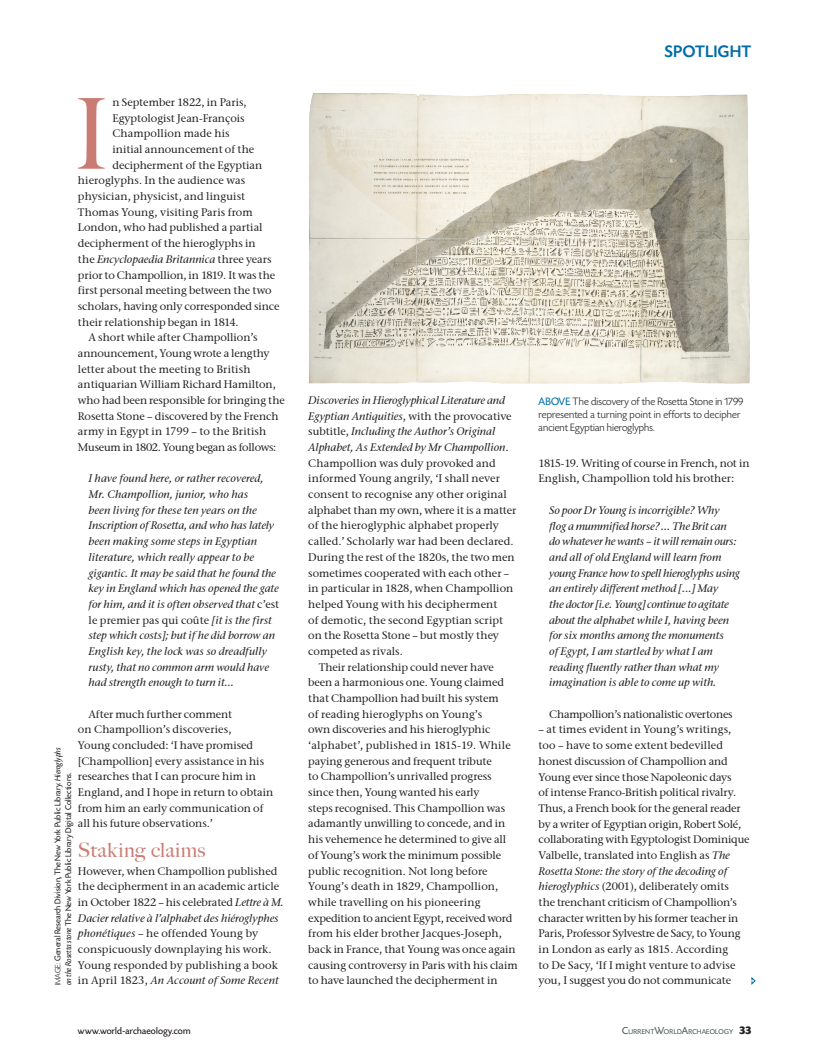
<style>
.page{position:relative;width:815px;height:1063px;background:#fff}
.page>*{position:absolute;margin:0;border:0;box-sizing:border-box;transform-origin:0 0}
.t1{font:500 98.12px "Big Caslon";color:#ca7c73;scale:.9 1}
.t2{font:500 20px "Big Caslon";letter-spacing:.015em;color:#ca7c73;scale:1.04 1}
.t3{font:500 17.5px "Today SHOP";letter-spacing:.025em;color:#006da6}
.t4{font:300 11.25px/13.1px "Today SHOP";letter-spacing:.01em;color:#231f20}
.t5{font:11px/15.6px "Stone Serif ITCTT Medium";color:#231f20}
.t6{font:italic 11px/15.6px "Stone Serif ITCTT Medium";color:#231f20}
.t7{font:11px "Stone Serif ITCTT Medium";letter-spacing:-.02em;color:#231f20}
.t8{font:11px "Stone Serif ITCTT Medium";letter-spacing:.02em;color:#231f20}
.t9{font:10px "Today SHOP";letter-spacing:.025em;color:#110a0c}
.t10{font:8.75px/10.5px "Today SHOP";letter-spacing:.01em;color:#231f20}
.t11{font:7.38px "Today SHOP";letter-spacing:.03em;color:#475950}
.s1{font-style:normal}
.s2{font-style:italic}
.s3{font-weight:300;font-size:8.12px}
.s4{font-weight:400;color:#006da6}
.s5{font-size:10.62px}
.s6{font-weight:700;font-size:11.75px;color:#231f20}
</style>
<div class="page">
<svg style="left:751px;top:977px;width:5px;height:8px"></svg>
<img style="left:309px;top:93px;width:441px;height:291px">
<h1 class="t1" style="left:74px;top:77px;width:41px">I</h1>
<p class="t5" style="left:112px;top:94px;width:136px">n September 1822, in Paris,</p>
<p class="t5" style="left:112px;top:110px;width:134px">Egyptologist Jean-François</p>
<p class="t5" style="left:112px;top:126px;width:119px">Champollion made his</p>
<p class="t5" style="left:112px;top:141px;width:143px">initial announcement of the</p>
<p class="t5" style="left:112px;top:157px;width:151px">decipherment of the Egyptian</p>
<p class="t5" style="left:78px;top:173px;width:169px">hieroglyphs. In the audience was</p>
<p class="t5" style="left:78px;top:188px;width:169px">physician, physicist, and linguist</p>
<p class="t5" style="left:78px;top:204px;width:176px">Thomas Young, visiting Paris from</p>
<p class="t5" style="left:78px;top:220px;width:186px">London, who had published a partial</p>
<p class="t5" style="left:78px;top:235px;width:179px">decipherment of the hieroglyphs in</p>
<p class="t6" style="left:78px;top:251px;width:195px"><span class="s1">the</span> Encyclopaedia Britannica <span class="s1">three years</span></p>
<p class="t5" style="left:78px;top:267px;width:199px">prior to Champollion, in 1819. It was the</p>
<p class="t5" style="left:78px;top:282px;width:195px">first personal meeting between the two</p>
<p class="t5" style="left:78px;top:298px;width:203px">scholars, having only corresponded since</p>
<p class="t5" style="left:78px;top:314px;width:162px">their relationship began in 1814.</p>
<p class="t5" style="left:89px;top:329px;width:170px">A short while after Champollion’s</p>
<p class="t5" style="left:78px;top:345px;width:193px">announcement, Young wrote a lengthy</p>
<p class="t5" style="left:78px;top:361px;width:174px">letter about the meeting to British</p>
<p class="t5" style="left:78px;top:377px;width:199px">antiquarian William Richard Hamilton,</p>
<p class="t5" style="left:78px;top:392px;width:208px">who had been responsible for bringing the</p>
<p class="t5" style="left:78px;top:408px;width:202px">Rosetta Stone – discovered by the French</p>
<p class="t5" style="left:78px;top:424px;width:190px">army in Egypt in 1799 – to the British</p>
<p class="t7" style="left:78px;top:440px;width:200px">Museum in 1802. Young began as follows:</p>
<p class="t6" style="left:89px;top:471px;width:192px">I have found here, or rather recovered, Mr. Champollion, junior, who has<br>been living for these ten years on the Inscription of Rosetta, and who has lately been making some steps in Egyptian literature, which really appear to be gigantic. It may be said that he found the key in England which has opened the gate for him, and it is often observed that <span class="s1">c’est le premier pas qui coûte</span> [it is the first step which costs]; but if he did borrow an English key, the lock was so dreadfully rusty, that no common arm would have had strength enough to turn it…</p>
<p class="t5" style="left:78px;top:706px;width:197px;text-indent:11px">After much further comment<br>on Champollion’s discoveries,<br>Young concluded: ‘I have promised [Champollion] every assistance in his researches that I can procure him in England, and I hope in return to obtain from him an early communication of all his future observations.’</p>
<h2 class="t2" style="left:78px;top:838px;width:124px">Staking claims</h2>
<p class="t5" style="left:78px;top:863px;width:207px">However, when Champollion published the decipherment in an academic article in October 1822 – his celebrated <span class="s2">Lettre à M.<br>Dacier relative à l’alphabet des hiéroglyphes phonétiques</span> – he offended Young by conspicuously downplaying his work.<br>Young responded by publishing a book in April 1823, <span class="s2">An Account of Some Recent</span></p>
<p class="t10" style="left:53px;top:985px;width:240px;rotate:-90deg"><span class="s3">IMAGE:</span> General Research Division, The New York Public Library. <span class="s2">Hieroglyphs on the Rosetta stone</span> The New York Public Library Digital Collections.</p>
<h3 class="t3" style="left:665px;top:42px;width:88px">SPOTLIGHT</h3>
<p class="t6" style="left:308px;top:392px;width:198px">Discoveries in Hieroglyphical Literature and</p>
<p class="t6" style="left:308px;top:408px;width:205px">Egyptian Antiquities<span class="s1">, with the provocative</span></p>
<p class="t6" style="left:308px;top:424px;width:189px"><span class="s1">subtitle,</span> Including the Author’s Original</p>
<p class="t6" style="left:308px;top:439px;width:202px">Alphabet, As Extended by Mr Champollion<span class="s1">.</span></p>
<p class="t5" style="left:308px;top:455px;width:189px">Champollion was duly provoked and</p>
<p class="t5" style="left:308px;top:471px;width:193px">informed Young angrily, ‘I shall never</p>
<p class="t5" style="left:308px;top:486px;width:200px">consent to recognise any other original</p>
<p class="t5" style="left:308px;top:502px;width:210px">alphabet than my own, where it is a matter</p>
<p class="t5" style="left:308px;top:518px;width:192px">of the hieroglyphic alphabet properly</p>
<p class="t5" style="left:308px;top:533px;width:207px">called.’ Scholarly war had been declared.</p>
<p class="t5" style="left:308px;top:549px;width:208px">During the rest of the 1820s, the two men</p>
<p class="t5" style="left:308px;top:565px;width:202px">sometimes cooperated with each other –</p>
<p class="t5" style="left:308px;top:580px;width:207px">in particular in 1828, when Champollion</p>
<p class="t5" style="left:308px;top:596px;width:191px">helped Young with his decipherment</p>
<p class="t5" style="left:308px;top:612px;width:196px">of demotic, the second Egyptian script</p>
<p class="t5" style="left:308px;top:627px;width:192px">on the Rosetta Stone – but mostly they</p>
<p class="t5" style="left:308px;top:643px;width:96px">competed as rivals.</p>
<p class="t5" style="left:319px;top:659px;width:176px">Their relationship could never have</p>
<p class="t5" style="left:308px;top:675px;width:197px">been a harmonious one. Young claimed</p>
<p class="t5" style="left:308px;top:690px;width:192px">that Champollion had built his system</p>
<p class="t5" style="left:308px;top:706px;width:175px">of reading hieroglyphs on Young’s</p>
<p class="t5" style="left:308px;top:722px;width:184px">own discoveries and his hieroglyphic</p>
<p class="t8" style="left:308px;top:738px;width:204px">‘alphabet’, published in 1815-19. While</p>
<p class="t5" style="left:308px;top:753px;width:185px">paying generous and frequent tribute</p>
<p class="t5" style="left:308px;top:769px;width:185px">to Champollion’s unrivalled progress</p>
<p class="t5" style="left:308px;top:784px;width:173px">since then, Young wanted his early</p>
<p class="t5" style="left:308px;top:800px;width:198px">steps recognised. This Champollion was</p>
<p class="t5" style="left:308px;top:816px;width:199px">adamantly unwilling to concede, and in</p>
<p class="t5" style="left:308px;top:831px;width:199px">his vehemence he determined to give all</p>
<p class="t5" style="left:308px;top:847px;width:194px">of Young’s work the minimum possible</p>
<p class="t5" style="left:308px;top:863px;width:181px">public recognition. Not long before</p>
<p class="t5" style="left:308px;top:878px;width:192px">Young’s death in 1829, Champollion,</p>
<p class="t5" style="left:308px;top:894px;width:174px">while travelling on his pioneering</p>
<p class="t7" style="left:308px;top:911px;width:206px">expedition to ancient Egypt, received word</p>
<p class="t5" style="left:308px;top:925px;width:195px">from his elder brother Jacques-Joseph,</p>
<p class="t5" style="left:308px;top:941px;width:209px">back in France, that Young was once again</p>
<p class="t5" style="left:308px;top:957px;width:211px">causing controversy in Paris with his claim</p>
<p class="t5" style="left:308px;top:973px;width:191px">to have launched the decipherment in</p>
<p class="t4" style="left:539px;top:395px;width:206px"><span class="s4">ABOVE</span> The discovery of the Rosetta Stone in 1799 represented a turning point in efforts to decipher ancient Egyptian hieroglyphs.</p>
<p class="t5" style="left:539px;top:455px;width:213px">1815-19. Writing of course in French, not in<br>English, Champollion told his brother:</p>
<p class="t6" style="left:549px;top:502px;width:192px">So poor Dr Young is incorrigible? Why<br>flog a mummified horse? … The Brit can do whatever he wants – it will remain ours: and all of old England will learn from young France how to spell hieroglyphs using an entirely different method [...] May<br>the doctor [i.e. Young] continue to agitate about the alphabet while I, having been for six months among the monuments<br>of Egypt, I am startled by what I am reading fluently rather than what my imagination is able to come up with.</p>
<p class="t7" style="left:549px;top:707px;width:185px">Champollion’s nationalistic overtones</p>
<p class="t5" style="left:539px;top:722px;width:212px">– at times evident in Young’s writings, too – have to some extent bedevilled honest discussion of Champollion and Young ever since those Napoleonic days<br>of intense Franco-British political rivalry.<br>Thus, a French book for the general reader by a writer of Egyptian origin, Robert Solé, collaborating with Egyptologist Dominique Valbelle, translated into English as <span class="s2">The Rosetta Stone: the story of the decoding of hieroglyphics</span> (2001), deliberately omits<br>the trenchant criticism of Champollion’s character written by his former teacher in Paris, Professor Sylvestre de Sacy, to Young in London as early as 1815. According<br>to De Sacy, ‘If I might venture to advise you, I suggest you do not communicate</p>
<p class="t9" style="left:78px;top:1026px;width:114px">www.world-archaeology.com</p>
<p class="t11" style="left:622px;top:1028px;width:130px"><span class="s5">C</span>URRENT<span class="s5">W</span>ORLD<span class="s5">A</span>RCHAEOLOGY <span class="s6">33</span></p>
</div>
